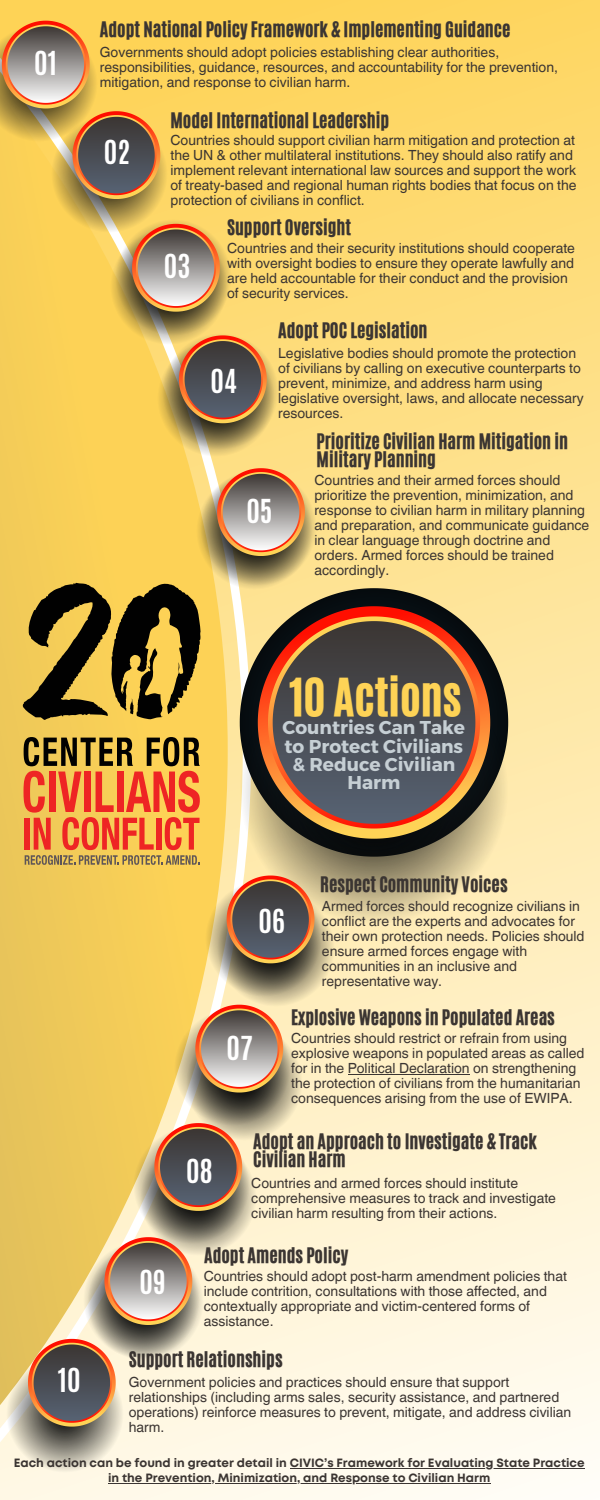
<style>
.page{position:relative;width:600px;height:1500px;background:#fff}
.page>*{position:absolute;margin:0;border:0;box-sizing:border-box;transform-origin:0 0}
.t1{font:44px "CA Generated";color:#fed356}
.t2{font:700 27.6px "Antonio";color:#fff}
.t3{font:700 18.6px/18.2px "Montserrat";color:#c6cfd4;text-align:center}
.t4{font:18px/18px "CA Generated";color:#3b3532}
.t5{font:14px/15px "Helvetica World";color:#3b3532}
.t6{font:700 12px/15px "Mont";color:#3b3532;text-align:center}
</style>
<div class="page">
<div style="left:0;top:0;width:600px;height:1500px;background:linear-gradient(to bottom,#fed45c,#fffcf5)"></div>
<svg style="left:0;top:0;width:251px;height:1500px;fill:#fbd158"></svg>
<svg style="left:240px;top:588px;width:268px;height:68px;fill:#fee394"></svg>
<img style="left:240px;top:656px;width:268px;height:269px">
<svg style="left:258px;top:606px;width:232px;height:233px"></svg>
<svg style="left:268px;top:616px;width:212px;height:213px"></svg>
<svg style="left:273px;top:621px;width:202px;height:203px"></svg>
<img style="left:204px;top:1141px;width:53px;height:115px">
<img style="left:168px;top:219px;width:63px;height:115px">
<img style="left:218px;top:890px;width:116px;height:116px">
<img style="left:242px;top:1024px;width:60px;height:117px">
<img style="left:51px;top:116px;width:117px;height:116px">
<img style="left:227px;top:334px;width:51px;height:116px">
<img style="left:0;top:25px;width:2px;height:117px">
<svg style="left:2px;top:21px;width:158px;height:178px"></svg>
<img style="left:200px;top:469px;width:116px;height:116px">
<img style="left:123px;top:1244px;width:81px;height:116px">
<img style="left:7px;top:1356px;width:116px;height:116px">
<svg style="left:28px;top:1339px;width:88px;height:88px"></svg>
<img style="left:206px;top:880px;width:116px;height:116px">
<svg style="left:227px;top:876px;width:87px;height:87px"></svg>
<img style="left:111px;top:228px;width:116px;height:117px">
<svg style="left:132px;top:224px;width:88px;height:88px"></svg>
<img style="left:158px;top:340px;width:116px;height:116px">
<svg style="left:179px;top:335px;width:88px;height:88px"></svg>
<hr style="left:348px;top:1074px;width:122px;height:1px;background:#3b3532">
<img style="left:196px;top:473px;width:116px;height:116px">
<img style="left:217px;top:468px;width:88px;height:88px">
<img style="left:174px;top:1009px;width:117px;height:117px">
<img style="left:195px;top:1005px;width:88px;height:87px">
<img style="left:133px;top:1128px;width:117px;height:116px">
<img style="left:154px;top:1123px;width:88px;height:88px">
<img style="left:83px;top:1242px;width:117px;height:116px">
<img style="left:104px;top:1237px;width:88px;height:88px">
<svg style="left:24px;top:737px;width:176px;height:128px"></svg>
<svg style="left:23px;top:583px;width:178px;height:137px"></svg>
<hr style="left:290px;top:1468px;width:295px;height:1px;background:#3b3532">
<hr style="left:108px;top:1483px;width:382px;height:1px;background:#3b3532">
<p class="t2" style="left:34px;top:43px;width:24px">01</p>
<p class="t4" style="left:100px;top:21px;width:412px">Adopt National Policy Framework &amp; Implementing Guidance</p>
<p class="t5" style="left:100px;top:44px;width:460px">Governments should adopt policies establishing clear authorities, responsibilities, guidance, resources, and accountability for the prevention, mitigation, and response to civilian harm.</p>
<p class="t2" style="left:104px;top:133px;width:28px">02</p>
<p class="t4" style="left:170px;top:111px;width:220px">Model International Leadership</p>
<p class="t5" style="left:170px;top:132px;width:407px">Countries should support civilian harm mitigation and protection at the UN &amp; other multilateral institutions. They should also ratify and implement relevant international law sources and support the work of treaty-based and regional human rights bodies that focus on the protection of civilians in conflict.</p>
<p class="t2" style="left:164px;top:246px;width:28px">03</p>
<p class="t4" style="left:227px;top:219px;width:125px">Support Oversight</p>
<p class="t5" style="left:227px;top:241px;width:349px">Countries and their security institutions should cooperate with oversight bodies to ensure they operate lawfully and are held accountable for their conduct and the provision of security services.</p>
<p class="t2" style="left:210px;top:361px;width:28px">04</p>
<p class="t4" style="left:278px;top:322px;width:151px">Adopt POC Legislation</p>
<p class="t5" style="left:278px;top:346px;width:307px">Legislative bodies should promote the protection of civilians by calling on executive counterparts to prevent, minimize, and address harm using legislative oversight, laws, and allocate necessary resources.</p>
<p class="t2" style="left:246px;top:492px;width:28px">05</p>
<p class="t4" style="left:317px;top:433px;width:253px">Prioritize Civilian Harm Mitigation in<br>Military Planning</p>
<p class="t5" style="left:314px;top:472px;width:276px">Countries and their armed forces should prioritize the prevention, minimization, and response to civilian harm in military planning and preparation, and communicate guidance in clear language through doctrine and orders. Armed forces should be trained accordingly.</p>
<p class="t2" style="left:58px;top:1361px;width:24px">10</p>
<p class="t1" style="left:289px;top:665px;width:174px">10 Actions</p>
<p class="t3" style="left:283px;top:718px;width:184px">Countries Can Take to Protect Civilians &amp; Reduce Civilian<br>Harm</p>
<p class="t2" style="left:258px;top:901px;width:28px">06</p>
<p class="t4" style="left:320px;top:875px;width:189px">Respect Community Voices</p>
<p class="t5" style="left:322px;top:898px;width:264px">Armed forces should recognize civilians in conflict are the experts and advocates for their own protection needs. Policies should ensure armed forces engage with communities in an inclusive and representative way.</p>
<p class="t2" style="left:186px;top:1151px;width:28px">08</p>
<p class="t2" style="left:227px;top:1029px;width:28px">07</p>
<p class="t4" style="left:291px;top:1008px;width:265px">Explosive Weapons in Populated Areas</p>
<p class="t5" style="left:291px;top:1031px;width:295px">Countries should restrict or refrain from using explosive weapons in populated areas as called for in the Political Declaration on strengthening the protection of civilians from the humanitarian consequences arising from the use of EWIPA.</p>
<p class="t4" style="left:253px;top:1133px;width:285px">Adopt an Approach to Investigate &amp; Track<br>Civilian Harm</p>
<p class="t5" style="left:251px;top:1175px;width:306px">Countries and armed forces should institute comprehensive measures to track and investigate civilian harm resulting from their actions.</p>
<p class="t4" style="left:204px;top:1246px;width:146px">Adopt Amends Policy</p>
<p class="t5" style="left:204px;top:1268px;width:365px">Countries should adopt post-harm amendment policies that include contrition, consultations with those affected, and contextually appropriate and victim-centered forms of assistance.</p>
<p class="t4" style="left:129px;top:1350px;width:155px">Support Relationships</p>
<p class="t2" style="left:140px;top:1262px;width:28px">09</p>
<p class="t5" style="left:129px;top:1375px;width:444px">Government policies and practices should ensure that support relationships (including arms sales, security assistance, and partnered operations) reinforce measures to prevent, mitigate, and address civilian harm.</p>
<p class="t6" style="left:14px;top:1456px;width:572px">Each action can be found in greater detail in CIVIC’s Framework for Evaluating State Practice in the Prevention, Minimization, and Response to Civilian Harm</p>
</div>
